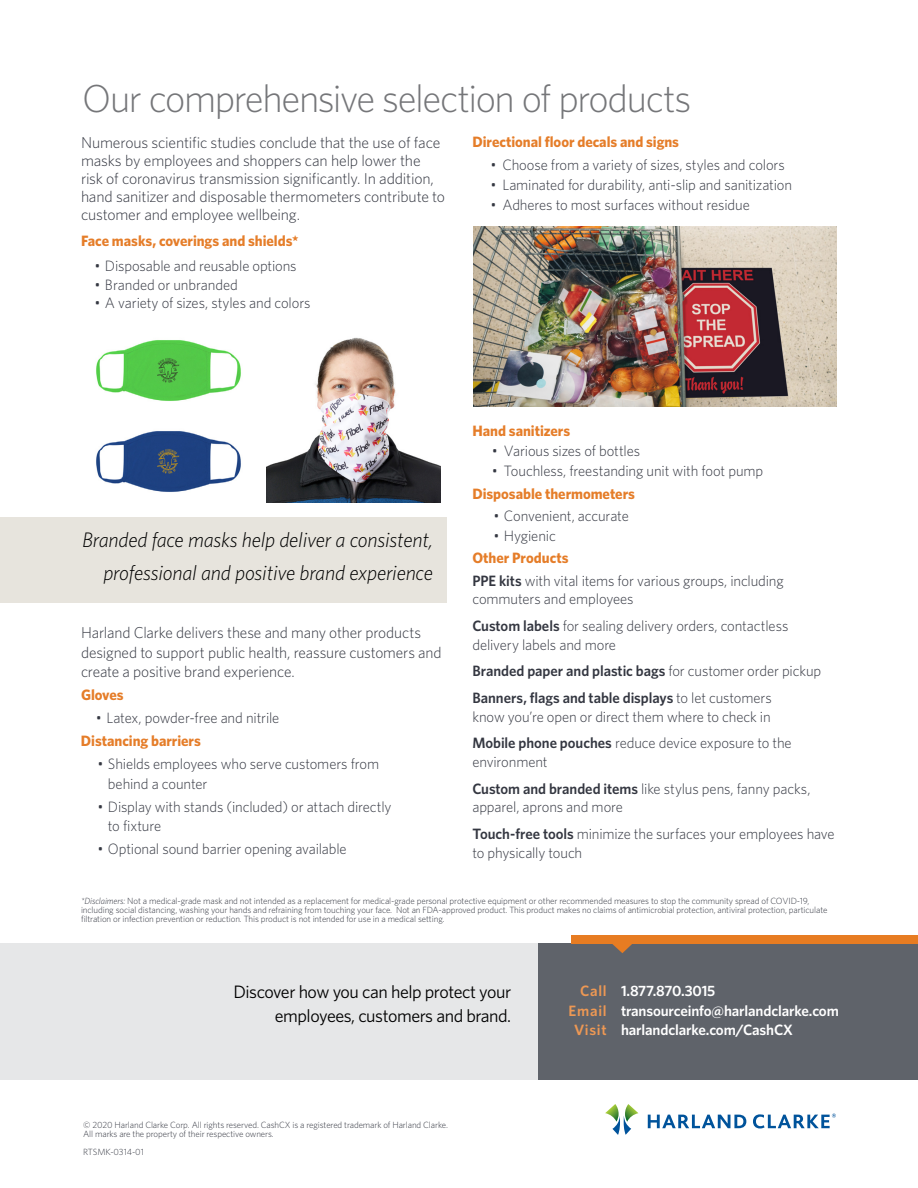
<style>
.page{position:relative;width:918px;height:1188px;background:#fff}
.page>*{position:absolute;margin:0;border:0;box-sizing:border-box;transform-origin:0 0}
.t1{font:300 39px "Whitney";letter-spacing:-.035em;color:#757679}
.t2{font:italic 300 21px/33px "Whitney";letter-spacing:-.01em;color:#000;text-align:right}
.t3{font:18px/24px "Whitney";letter-spacing:-.025em;color:#000;text-align:right}
.t4{font:300 15.75px/18px "Whitney";letter-spacing:-.01em;color:#343741}
.t5{font:300 15px/26.5px "Whitney";letter-spacing:-.01em;color:#343741}
.t6{font:700 15px "Whitney";letter-spacing:-.005em;color:#e57d29}
.t7{font:600 15px "Whitney";letter-spacing:-.01em;color:#fff}
.t8{font:300 9px/9px "Whitney";letter-spacing:-.01em;color:#343741}
.s1{font-weight:700;color:#e57d29}
.s2{font-weight:600}
.s3{font-style:italic}
.s4{color:#ed9854}
</style>
<div class="page">
<img style="left:474px;top:226px;width:363px;height:180px">
<svg style="left:648px;top:1115px;width:98px;height:13px"></svg>
<svg style="left:605px;top:1104px;width:33px;height:31px"></svg>
<svg style="left:753px;top:1114px;width:83px;height:14px"></svg>
<div style="left:0;top:943px;width:539px;height:136px;background:#e6e7e8"></div>
<div style="left:539px;top:943px;width:379px;height:136px;background:#5f636a"></div>
<div style="left:571px;top:935px;width:347px;height:8px;background:#e77c22"></div>
<svg style="left:609px;top:943px;width:26px;height:10px"></svg>
<img style="left:266px;top:337px;width:175px;height:165px">
<img style="left:96px;top:340px;width:145px;height:61px">
<img style="left:96px;top:431px;width:145px;height:61px">
<div style="left:0;top:517px;width:447px;height:85px;background:#e7e4dd"></div>
<h1 class="t1" style="left:82px;top:73px;width:611px">Our comprehensive selection of products</h1>
<p class="t4" style="left:81px;top:133px;width:366px">Numerous scientific studies conclude that the use of face masks by employees and shoppers can help lower the risk of coronavirus transmission significantly. In addition, hand sanitizer and disposable thermometers contribute to customer and employee wellbeing.</p>
<p class="t6" style="left:81px;top:230px;width:219px">Face masks, coverings and shields*</p>
<p class="t5" style="left:94px;top:252px;width:204px">• Disposable and reusable options</p>
<p class="t5" style="left:94px;top:271px;width:145px">• Branded or unbranded</p>
<p class="t5" style="left:94px;top:289px;width:218px">• A variety of sizes, styles and colors</p>
<p class="t6" style="left:472px;top:132px;width:208px">Directional floor decals and signs</p>
<p class="t5" style="left:490px;top:151px;width:296px">• Choose from a variety of sizes, styles and colors</p>
<p class="t5" style="left:490px;top:171px;width:303px">• Laminated for durability, anti-slip and sanitization</p>
<p class="t5" style="left:490px;top:191px;width:261px">• Adheres to most surfaces without residue</p>
<h2 class="t2" style="left:82px;top:523px;width:353px">Branded face masks help deliver a consistent, professional and positive brand experience</h2>
<p class="t4" style="left:81px;top:623px;width:362px;line-height:19.5px">Harland Clarke delivers these and many other products designed to support public health, reassure customers and create a positive brand experience.</p>
<p class="t6" style="left:81px;top:685px;width:44px">Gloves</p>
<p class="t5" style="left:96px;top:704px;width:185px">• Latex, powder-free and nitrile</p>
<p class="t6" style="left:81px;top:731px;width:121px">Distancing barriers</p>
<p class="t5" style="left:108px;top:754px;width:273px;line-height:19.5px;text-indent:-10px">• Shields employees who serve customers from behind a counter</p>
<p class="t5" style="left:108px;top:796px;width:285px;line-height:19.5px;text-indent:-10px">• Display with stands (included) or attach directly to fixture</p>
<p class="t5" style="left:97px;top:835px;width:251px">• Optional sound barrier opening available</p>
<p class="t6" style="left:472px;top:421px;width:99px">Hand sanitizers</p>
<p class="t5" style="left:492px;top:437px;width:150px">• Various sizes of bottles</p>
<p class="t5" style="left:492px;top:458px;width:273px">• Touchless, freestanding unit with foot pump</p>
<p class="t6" style="left:472px;top:483px;width:164px">Disposable thermometers</p>
<p class="t5" style="left:493px;top:502px;width:137px">• Convenient, accurate</p>
<p class="t5" style="left:493px;top:522px;width:64px">• Hygienic</p>
<p class="t5" style="left:472px;top:547px;width:313px;line-height:22.2px"><span class="s1">Other Products<br></span><span class="s2">PPE kits</span> with vital items for various groups, including</p>
<p class="t5" style="left:472px;top:585px;width:318px">commuters and employees<br><span class="s2">Custom labels</span> for sealing delivery orders, contactless</p>
<p class="t5" style="left:472px;top:631px;width:350px">delivery labels and more<br><span class="s2">Branded paper and plastic bags</span> for customer order pickup<br><span class="s2">Banners, flags and table displays</span> to let customers</p>
<p class="t5" style="left:472px;top:703px;width:321px">know you’re open or direct them where to check in<br><span class="s2">Mobile phone pouches</span> reduce device exposure to the</p>
<p class="t5" style="left:472px;top:748px;width:340px">environment<br><span class="s2">Custom and branded items</span> like stylus pens, fanny packs,</p>
<p class="t5" style="left:472px;top:793px;width:364px">apparel, aprons and more<br><span class="s2">Touch-free tools</span> minimize the surfaces your employees have</p>
<p class="t5" style="left:472px;top:839px;width:111px">to physically touch</p>
<p class="t8" style="left:81px;top:896px;width:748px"><span class="s3">*Disclaimers:</span> Not a medical-grade mask and not intended as a replacement for medical-grade personal protective equipment or other recommended measures to stop the community spread of COVID-19, including social distancing, washing your hands and refraining from touching your face. Not an FDA-approved product. This product makes no claims of antimicrobial protection, antiviral protection, particulate filtration or infection prevention or reduction. This product is not intended for use in a medical setting.</p>
<p class="t3" style="left:233px;top:979px;width:279px">Discover how you can help protect your employees, customers and brand.</p>
<p class="t7" style="left:580px;top:981px;width:137px"><span class="s4">Call</span> 1.877.870.3015</p>
<p class="t7" style="left:569px;top:1001px;width:272px"><span class="s4">Email</span> transourceinfo@harlandclarke.com</p>
<p class="t7" style="left:574px;top:1020px;width:220px"><span class="s4">Visit</span> harlandclarke.com/CashCX</p>
<p class="t8" style="left:83px;top:1120px;width:366px">© 2020 Harland Clarke Corp. All rights reserved. CashCX is a registered trademark of Harland Clarke.<br>All marks are the property of their respective owners.</p>
<p class="t8" style="left:83px;top:1147px;width:62px">RTSMK-0314-01</p>
</div>
